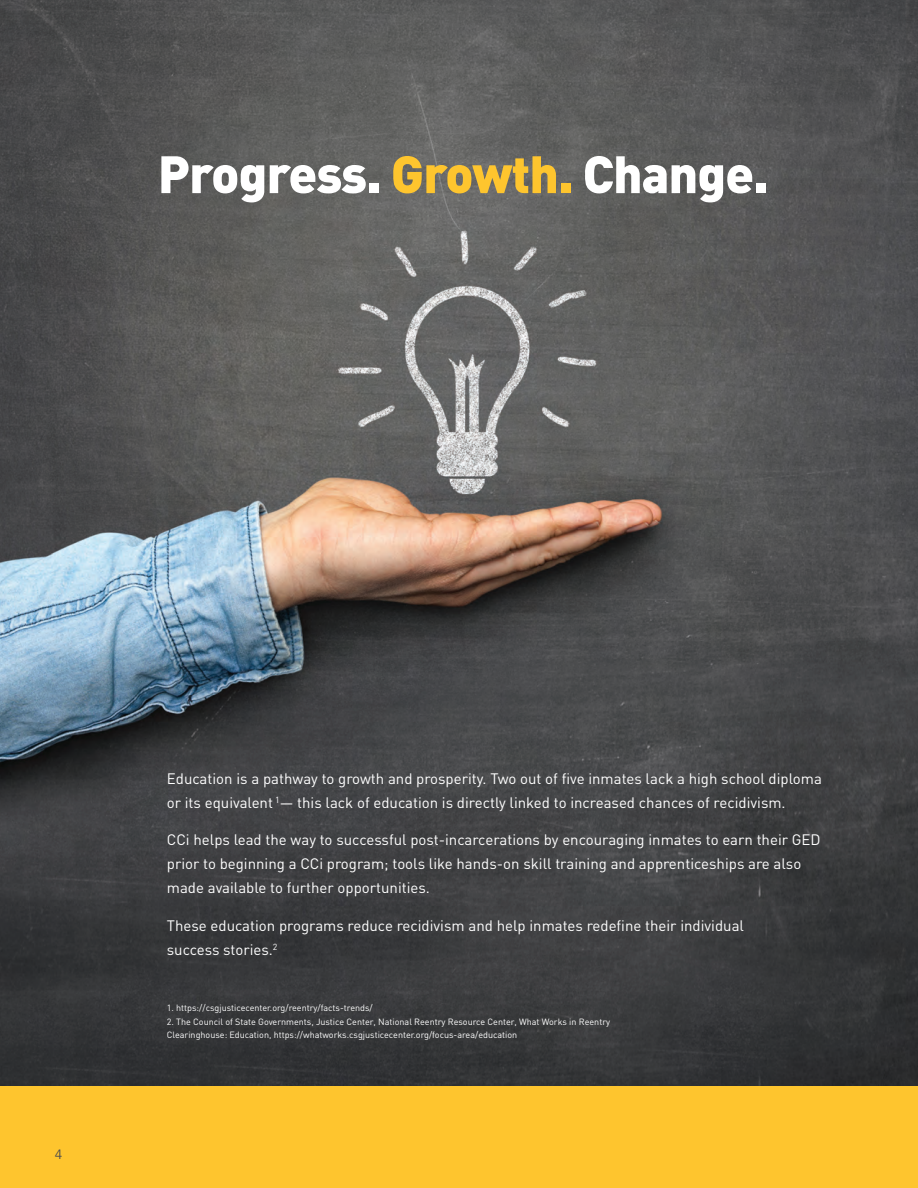
<style>
.page{position:relative;width:918px;height:1188px;background:#fff}
.page>*{position:absolute;margin:0;border:0;box-sizing:border-box;transform-origin:0 0}
.t1{font:900 51.75px "DIN";letter-spacing:-.02em;color:#fff}
.t2{font:15px/24px "DIN";color:#fff}
.t3{font:13.5px "Avenir";color:#4b4c4d}
.t4{font:9px/13.5px "DIN";color:#fff}
.s1{color:#fec52e}
</style>
<div class="page">
<img style="left:0;top:0;width:918px;height:1086px">
<div style="left:0;top:1086px;width:918px;height:102px;background:#fec52e"></div>
<h1 class="t1" style="left:158px;top:140px;width:612px">Progress. <span class="s1">Growth.</span> Change.</h1>
<p class="t3" style="left:55px;top:1147px;width:9px">4</p>
<p class="t2" style="left:167px;top:766px;width:657px">Education is a pathway to growth and prosperity. Two out of five inmates lack a high school diploma or its equivalent <sup>1</sup>— this lack of education is directly linked to increased chances of recidivism.</p>
<p class="t2" style="left:167px;top:828px;width:655px">CCi helps lead the way to successful post-incarcerations by encouraging inmates to earn their GED prior to beginning a CCi program; tools like hands-on skill training and apprenticeships are also made available to further opportunities.</p>
<p class="t2" style="left:167px;top:913px;width:579px">These education programs reduce recidivism and help inmates redefine their individual success stories.<sup>2</sup></p>
<p class="t4" style="left:167px;top:1001px;width:207px">1. https://csgjusticecenter.org/reentry/facts-trends/</p>
<p class="t4" style="left:167px;top:1015px;width:445px">2. The Council of State Governments, Justice Center, National Reentry Resource Center, What Works in Reentry<br>Clearinghouse: Education, https://whatworks.csgjusticecenter.org/focus-area/education</p>
</div>
